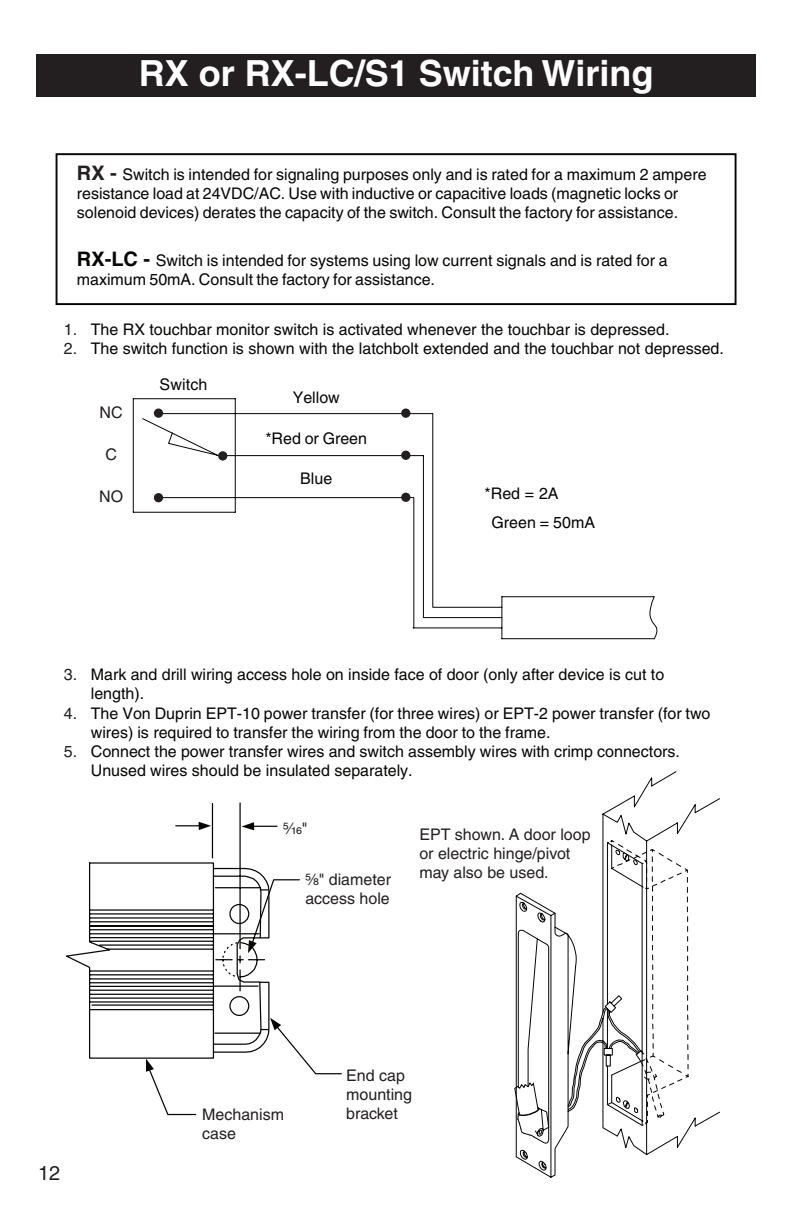
<style>
.page{position:relative;width:792px;height:1224px;background:#fff}
.page>*{position:absolute;margin:0;border:0;box-sizing:border-box;transform-origin:0 0}
.t1{font:700 36px "Helvetica";color:#fff}
.t2{font:20px "Helvetica";color:#231f20}
.t3{font:16px/19.2px "Helvetica";color:#050504}
.t4{font:16px/19.2px "Helvetica";color:#231f20}
.t5{font:16px "Helvetica Fraction";color:#231f20}
.s1{font-weight:700;font-size:20px;color:#231f20}
.s2{font-weight:700;font-size:20px}
.s3{color:#231f20}
.s4{font-family:"Helvetica"}
.s5{font-family:"Helvetica Fraction"}
</style>
<div class="page">
<svg style="left:132px;top:398px;width:526px;height:242px"></svg>
<div style="left:36px;top:54px;width:720px;height:42px;background:#231f20"></div>
<svg style="left:66px;top:862px;width:80px;height:197px"></svg>
<svg style="left:146px;top:802px;width:196px;height:314px"></svg>
<svg style="left:514px;top:771px;width:206px;height:385px"></svg>
<svg style="left:517px;top:840px;width:172px;height:297px"></svg>
<div style="left:56px;top:153px;width:681px;height:152px;border:2px solid #050504"></div>
<div style="left:154px;top:409px;width:9px;height:9px;background:#231f20;border-radius:50%"></div>
<div style="left:154px;top:493px;width:9px;height:9px;background:#231f20;border-radius:50%"></div>
<div style="left:218px;top:451px;width:9px;height:10px;background:#231f20;border-radius:50%"></div>
<div style="left:401px;top:409px;width:9px;height:9px;background:#231f20;border-radius:50%"></div>
<div style="left:401px;top:451px;width:9px;height:9px;background:#231f20;border-radius:50%"></div>
<div style="left:401px;top:493px;width:9px;height:9px;background:#231f20;border-radius:50%"></div>
<p class="t1" style="left:139px;top:51px;width:516px">RX or RX-LC/S1 Switch Wiring</p>
<p class="t3" style="left:77px;top:164px;width:631px"><span class="s1">RX -</span> Switch is intended for signaling purposes only and is rated for a maximum 2 ampere resistance load at 24VDC/AC. Use with inductive or capacitive loads (magnetic locks or solenoid devices) derates the capacity of the switch. Consult the factory for assistance.</p>
<p class="t3" style="left:77px;top:251px;width:592px"><span class="s2">RX-LC -</span> Switch is intended for systems using low current signals and is rated for a maximum 50mA. Consult the factory for assistance.</p>
<p class="t3" style="left:64px;top:319px;width:607px"><span class="s3">1.</span> The RX touchbar monitor switch is activated whenever the touchbar is depressed.</p>
<p class="t3" style="left:64px;top:339px;width:662px"><span class="s3">2.</span> The switch function is shown with the latchbolt extended and the touchbar not depressed.</p>
<p class="t4" style="left:100px;top:403px;width:25px">NC</p>
<p class="t4" style="left:105px;top:445px;width:13px">C</p>
<p class="t4" style="left:99px;top:487px;width:25px">NO</p>
<p class="t3" style="left:160px;top:374px;width:49px">Switch</p>
<p class="t3" style="left:293px;top:387px;width:49px">Yellow</p>
<p class="t3" style="left:265px;top:429px;width:103px">*Red or Green</p>
<p class="t3" style="left:300px;top:469px;width:34px">Blue</p>
<p class="t3" style="left:492px;top:479px;width:105px;line-height:28.8px;text-indent:-7px">*Red = 2A<br>Green = 50mA</p>
<p class="t3" style="left:91px;top:665px;width:575px;text-indent:-27px"><span class="s3">3.</span> Mark and drill wiring access hole on inside face of door (only after device is cut to length).</p>
<p class="t3" style="left:91px;top:703px;width:621px;text-indent:-27px"><span class="s3">4.</span> The Von Duprin EPT-10 power transfer (for three wires) or EPT-2 power transfer (for two wires) is required to transfer the wiring from the door to the frame.</p>
<p class="t3" style="left:91px;top:742px;width:591px;text-indent:-27px"><span class="s3">5.</span> Connect the power transfer wires and switch assembly wires with crimp connectors.<br>Unused wires should be insulated separately.</p>
<p class="t2" style="left:38px;top:1161px;width:24px">12</p>
<p class="t5" style="left:283px;top:821px;width:26px">⁵⁄₁₆<span class="s4">"</span></p>
<p class="t4" style="left:305px;top:870px;width:87px"><span class="s5">⁵⁄₈</span>" diameter access hole</p>
<p class="t4" style="left:419px;top:824px;width:173px">EPT shown. A door loop or electric hinge/pivot may also be used.</p>
<p class="t4" style="left:202px;top:1104px;width:83px">Mechanism case</p>
<p class="t4" style="left:346px;top:1065px;width:67px">End cap mounting bracket</p>
</div>
